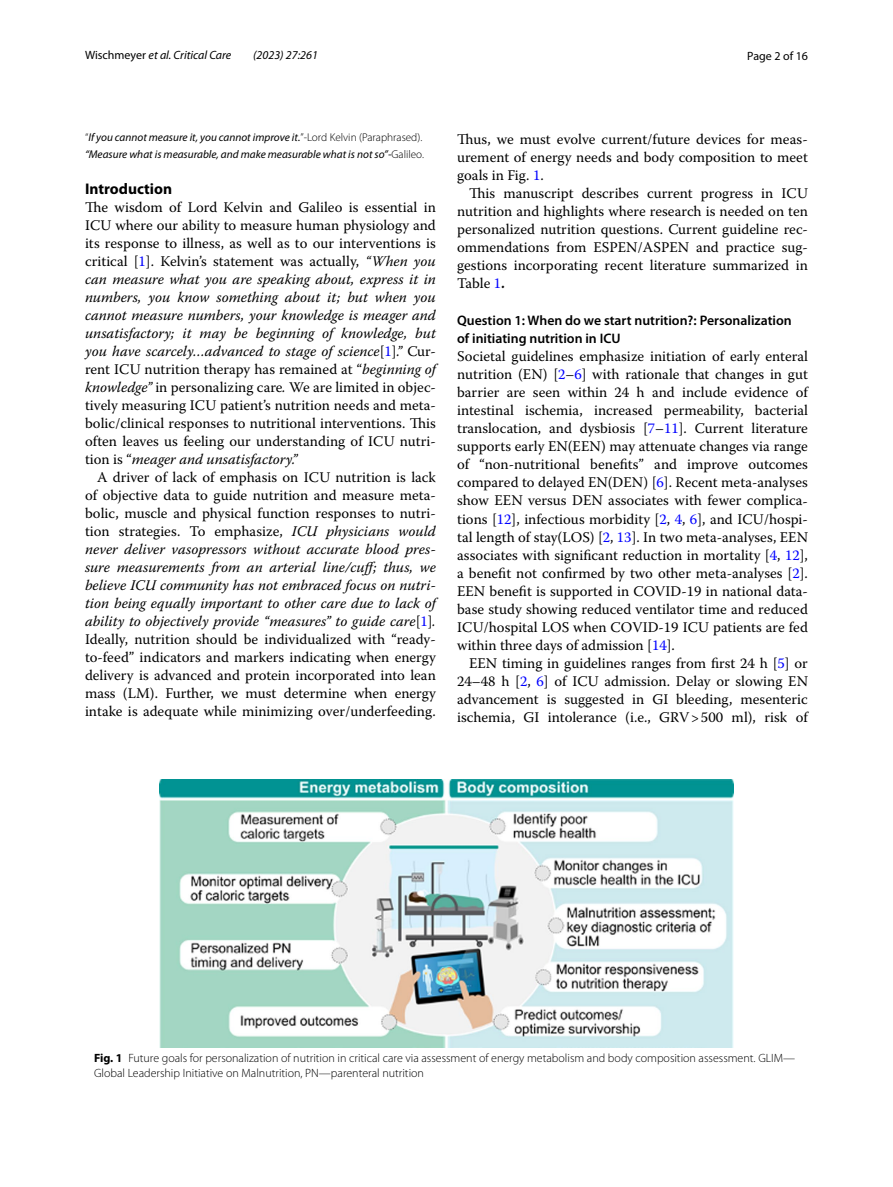
<style>
.page{position:relative;width:893px;height:1187px;background:#fff}
.page>*{position:absolute;margin:0;border:0;box-sizing:border-box;transform-origin:0 0}
.t1{font:700 15.45px "Myriad Pro";color:#000}
.t2{font:14.7px/18px "Warnock Pro";color:#000;text-align:justify}
.t3{font:600 13.8px/18px "Myriad Pro";color:#000}
.t4{font:300 12px/15px "Myriad Pro";color:#000}
.t5{font:italic 12px "Myriad Pro";color:#000}
.t6{font:12px "Myriad Pro";color:#000}
.t7{font:italic 11.25px/16.5px "Myriad Pro";color:#000}
.s1{font-style:normal}
.s2{font-weight:300;font-style:normal}
.s3{color:#00f}
.s4{font-style:italic}
.s5{font-weight:700}
</style>
<div class="page">
<img style="left:159px;top:779px;width:574px;height:268px">
<p class="t5" style="left:85px;top:48px;width:148px"><span class="s1">Wischmeyer</span> et al. Critical Care</p>
<p class="t5" style="left:253px;top:48px;width:66px">(2023) 27:261</p>
<p class="t6" style="left:747px;top:48px;width:62px">Page 2 of 16</p>
<p class="t7" style="left:85px;top:129px;width:340px"><span class="s2">“</span>If you cannot measure it, you cannot improve it.<span class="s2">”-Lord Kelvin (Paraphrased). </span>“Measure what is measurable, and make measurable what is not so”-<span class="s2">Galileo.</span></p>
<p class="t1" style="left:85px;top:179px;width:89px">Introduction</p>
<p class="t2" style="left:85px;top:198px;width:352px">The wisdom of Lord Kelvin and Galileo is essential in ICU where our ability to measure human physiology and its response to illness, as well as to our interventions is critical [<span class="s3">1</span>]. Kelvin’s statement was actually, <span class="s4">“When you can measure what you are speaking about, express it in numbers, you know something about it; but when you cannot measure numbers, your knowledge is meager and unsatisfactory; it may be beginning of knowledge, but you have scarcely…advanced to stage of science</span>[<span class="s3">1</span>]<span class="s4">.”</span> Cur&shy;rent ICU nutrition therapy has remained at “<span class="s4">beginning of knowledge”</span> in personalizing care<span class="s4">.</span> We are limited in objec&shy;tively measuring ICU patient’s nutrition needs and meta&shy;bolic/clinical responses to nutritional interventions. This often leaves us feeling our understanding of ICU nutri&shy;tion is “<span class="s4">meager and unsatisfactory.”</span></p>
<p class="t2" style="left:85px;top:468px;width:352px;text-indent:12px">A driver of lack of emphasis on ICU nutrition is lack of objective data to guide nutrition and measure meta&shy;bolic, muscle and physical function responses to nutri&shy;tion strategies. To emphasize, <span class="s4">ICU physicians would never deliver vasopressors without accurate blood pres&shy;sure measurements from an arterial line/cuff; thus, we believe ICU community has not embraced focus on nutri&shy;tion being equally important to other care due to lack of ability to objectively provide “measures” to guide care</span>[<span class="s3">1</span>]<span class="s4">.<br></span>Ideally, nutrition should be individualized with “ready&shy;to-feed” indicators and markers indicating when energy delivery is advanced and protein incorporated into lean mass (LM). Further, we must determine when energy intake is adequate while minimizing over/underfeeding.</p>
<p class="t2" style="left:457px;top:130px;width:352px">Thus, we must evolve current/future devices for meas&shy;urement of energy needs and body composition to meet goals in Fig. <span class="s3">1</span>.</p>
<p class="t2" style="left:457px;top:184px;width:352px;text-indent:12px">This manuscript describes current progress in ICU nutrition and highlights where research is needed on ten personalized nutrition questions. Current guideline rec&shy;ommendations from ESPEN/ASPEN and practice sug&shy;gestions incorporating recent literature summarized in Table <span class="s3">1</span><span class="s5">.</span></p>
<p class="t3" style="left:457px;top:311px;width:336px">Question 1: When do we start nutrition?: Personalization of initiating nutrition in ICU</p>
<p class="t2" style="left:457px;top:347px;width:352px">Societal guidelines emphasize initiation of early enteral nutrition (EN) [<span class="s3">2</span>–<span class="s3">6</span>] with rationale that changes in gut barrier are seen within 24 h and include evidence of intestinal ischemia, increased permeability, bacterial translocation, and dysbiosis [<span class="s3">7</span>–<span class="s3">11</span>]. Current literature supports early EN(EEN) may attenuate changes via range of “non-nutritional benefits” and improve outcomes compared to delayed EN(DEN) [<span class="s3">6</span>]. Recent meta-analyses show EEN versus DEN associates with fewer complica&shy;tions [<span class="s3">12</span>], infectious morbidity [<span class="s3">2</span>, <span class="s3">4</span>, <span class="s3">6</span>], and ICU/hospi&shy;tal length of stay(LOS) [<span class="s3">2</span>, <span class="s3">13</span>]. In two meta-analyses, EEN associates with significant reduction in mortality [<span class="s3">4</span>, <span class="s3">12</span>], a benefit not confirmed by two other meta-analyses [<span class="s3">2</span>].<br>EEN benefit is supported in COVID-19 in national data&shy;base study showing reduced ventilator time and reduced ICU/hospital LOS when COVID-19 ICU patients are fed within three days of admission [<span class="s3">14</span>].</p>
<p class="t2" style="left:457px;top:653px;width:352px;text-indent:12px">EEN timing in guidelines ranges from first 24 h [<span class="s3">5</span>] or 24–48 h [<span class="s3">2</span>, <span class="s3">6</span>] of ICU admission. Delay or slowing EN advancement is suggested in GI bleeding, mesenteric ischemia, GI intolerance (i.e., GRV&gt;500 ml), risk of</p>
<p class="t4" style="left:94px;top:1051px;width:703px"><span class="s5">Fig. 1</span> Future goals for personalization of nutrition in critical care via assessment of energy metabolism and body composition assessment. GLIM—<br>Global Leadership Initiative on Malnutrition, PN—parenteral nutrition</p>
</div>
